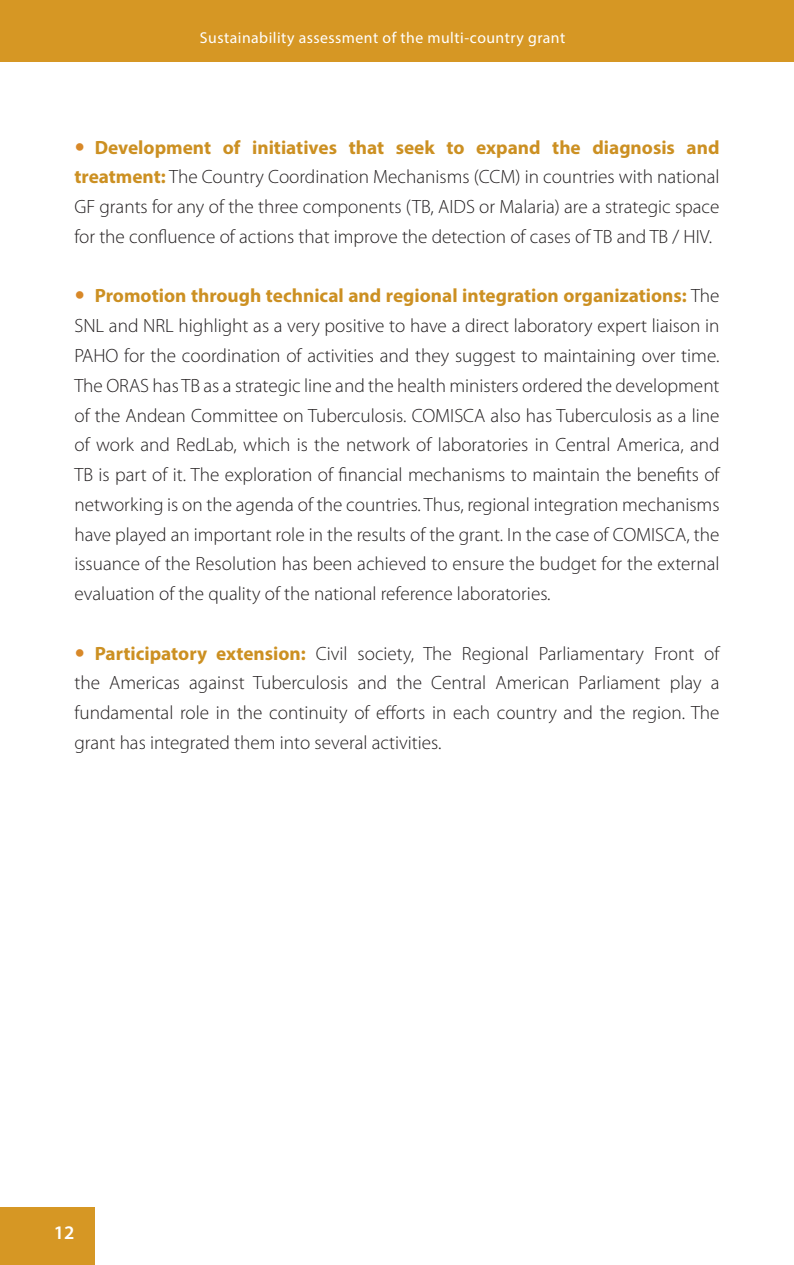
<style>
.page{position:relative;width:794px;height:1265px;background:#fff}
.page>*{position:absolute;margin:0;border:0;box-sizing:border-box;transform-origin:0 0}
.t1{font:300 19.25px/29.8px "Myriad Pro";color:#231f20;text-align:justify}
.t2{font:600 19.25px "Myriad Pro";color:#fff}
.t3{font:15.75px "Myriad Pro";letter-spacing:.03em;color:#fff}
.s1{font-weight:700;color:#cc9022}
</style>
<div class="page">
<div style="left:0;top:0;width:794px;height:62px;background:#d69724"></div>
<div style="left:0;top:1207px;width:94px;height:58px;background:#d69724"></div>
<p class="t3" style="left:200px;top:28px;width:367px">Sustainability assessment of the multi-country grant</p>
<p class="t1" style="left:74px;top:132px;width:646px;text-indent:20px"><span class="s1">Development of initiatives that seek to expand the diagnosis and treatment:</span> The Country Coordination Mechanisms (CCM) in countries with national GF grants for any of the three components (TB, AIDS or Malaria) are a strategic space for the confluence of actions that improve the detection of cases of TB and TB / HIV.</p>
<p class="t1" style="left:74px;top:281px;width:646px;text-indent:20px"><span class="s1">Promotion through technical and regional integration organizations:</span> The SNL and NRL highlight as a very positive to have a direct laboratory expert liaison in PAHO for the coordination of activities and they suggest to maintaining over time.<br>The ORAS has TB as a strategic line and the health ministers ordered the development of the Andean Committee on Tuberculosis. COMISCA also has Tuberculosis as a line of work and RedLab, which is the network of laboratories in Central America, and TB is part of it. The exploration of financial mechanisms to maintain the benefits of networking is on the agenda of the countries. Thus, regional integration mechanisms have played an important role in the results of the grant. In the case of COMISCA, the issuance of the Resolution has been achieved to ensure the budget for the external evaluation of the quality of the national reference laboratories.</p>
<p class="t1" style="left:74px;top:638px;width:646px;text-indent:20px"><span class="s1">Participatory extension:</span> Civil society, The Regional Parliamentary Front of the Americas against Tuberculosis and the Central American Parliament play a fundamental role in the continuity of efforts in each country and the region. The grant has integrated them into several activities.</p>
<p class="t2" style="left:54px;top:1220px;width:22px">12</p>
</div>
